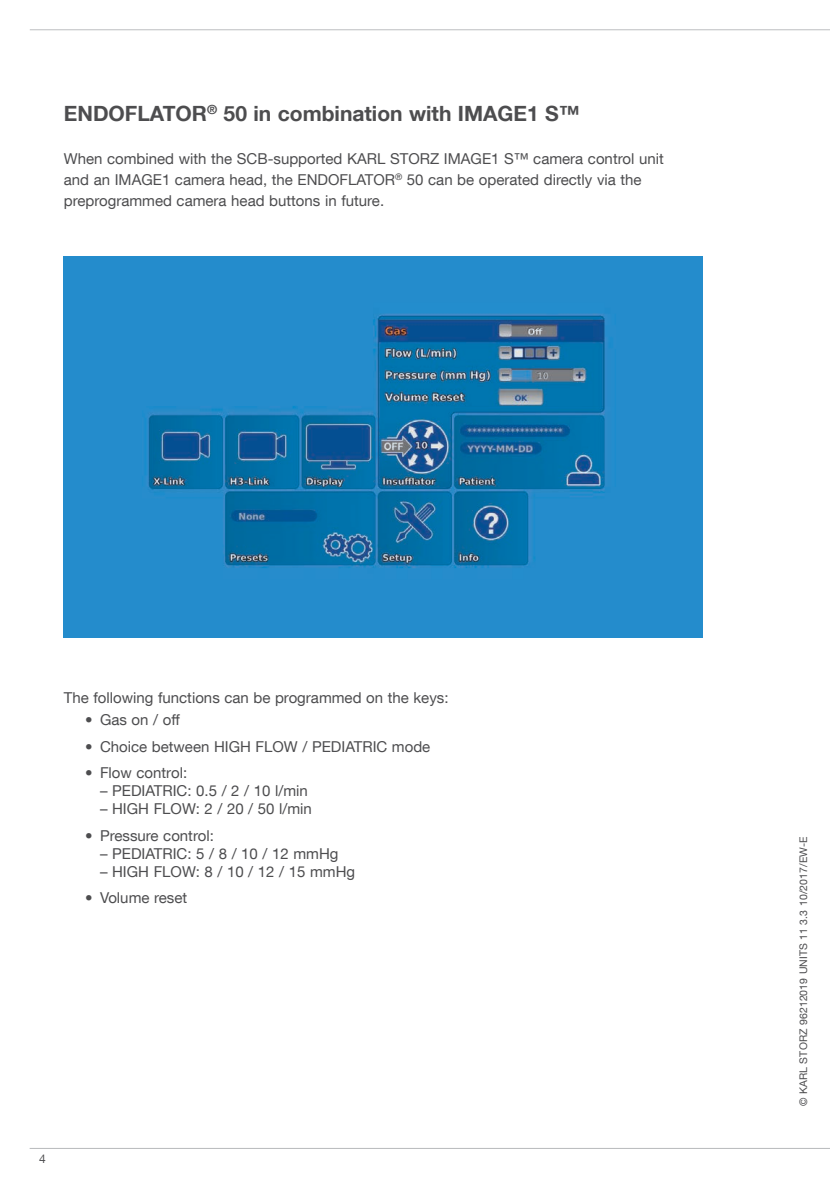
<style>
.page{position:relative;width:830px;height:1191px;background:#fff}
.page>*{position:absolute;margin:0;border:0;box-sizing:border-box;transform-origin:0 0}
.t1{font:700 21px "KS Helvetica Neue";color:#4d4d4f}
.t2{font:15px/21px "KS Helvetica Neue";color:#4d4d4f}
.t3{font:12px "KS Helvetica Neue";color:#4d4d4f}
.t4{font:10.5px "KS Helvetica Neue";letter-spacing:.01em;color:#4d4d4f}
</style>
<div class="page">
<hr style="left:30px;top:29px;width:799px;height:1px;background:#bcbec0">
<hr style="left:30px;top:1148px;width:799px;height:1px;background:#bcbec0">
<img style="left:64px;top:257px;width:638px;height:381px">
<h1 class="t1" style="left:64px;top:101px;width:517px">ENDOFLATOR<sup>®</sup> 50 in combination with IMAGE1 S™</h1>
<p class="t2" style="left:64px;top:148px;width:601px">When combined with the SCB-supported KARL STORZ IMAGE1 S™ camera control unit and an IMAGE1 camera head, the ENDOFLATOR<sup>®</sup> 50 can be operated directly via the preprogrammed camera head buttons in future.</p>
<p class="t2" style="left:64px;top:687px;width:386px">The following functions can be programmed on the keys:</p>
<p class="t2" style="left:85px;top:709px;width:96px">• Gas on / off</p>
<p class="t2" style="left:85px;top:735px;width:346px">• Choice between HIGH FLOW / PEDIATRIC mode</p>
<p class="t2" style="left:85px;top:762px;width:103px">• Flow control:</p>
<p class="t2" style="left:100px;top:780px;width:209px">– PEDIATRIC: 0.5 / 2 / 10 l/min</p>
<p class="t2" style="left:100px;top:798px;width:213px">– HIGH FLOW: 2 / 20 / 50 l/min</p>
<p class="t2" style="left:85px;top:824px;width:130px">• Pressure control:</p>
<p class="t2" style="left:100px;top:842px;width:240px">– PEDIATRIC: 5 / 8 / 10 / 12 mmHg</p>
<p class="t2" style="left:100px;top:860px;width:256px">– HIGH FLOW: 8 / 10 / 12 / 15 mmHg</p>
<p class="t2" style="left:85px;top:887px;width:104px">• Volume reset</p>
<p class="t3" style="left:39px;top:1151px;width:8px">4</p>
<p class="t4" style="left:796px;top:1106px;width:271px;rotate:-90deg">© KARL STORZ 96212019 UNITS 11 3.3 10/2017/EW-E</p>
</div>
